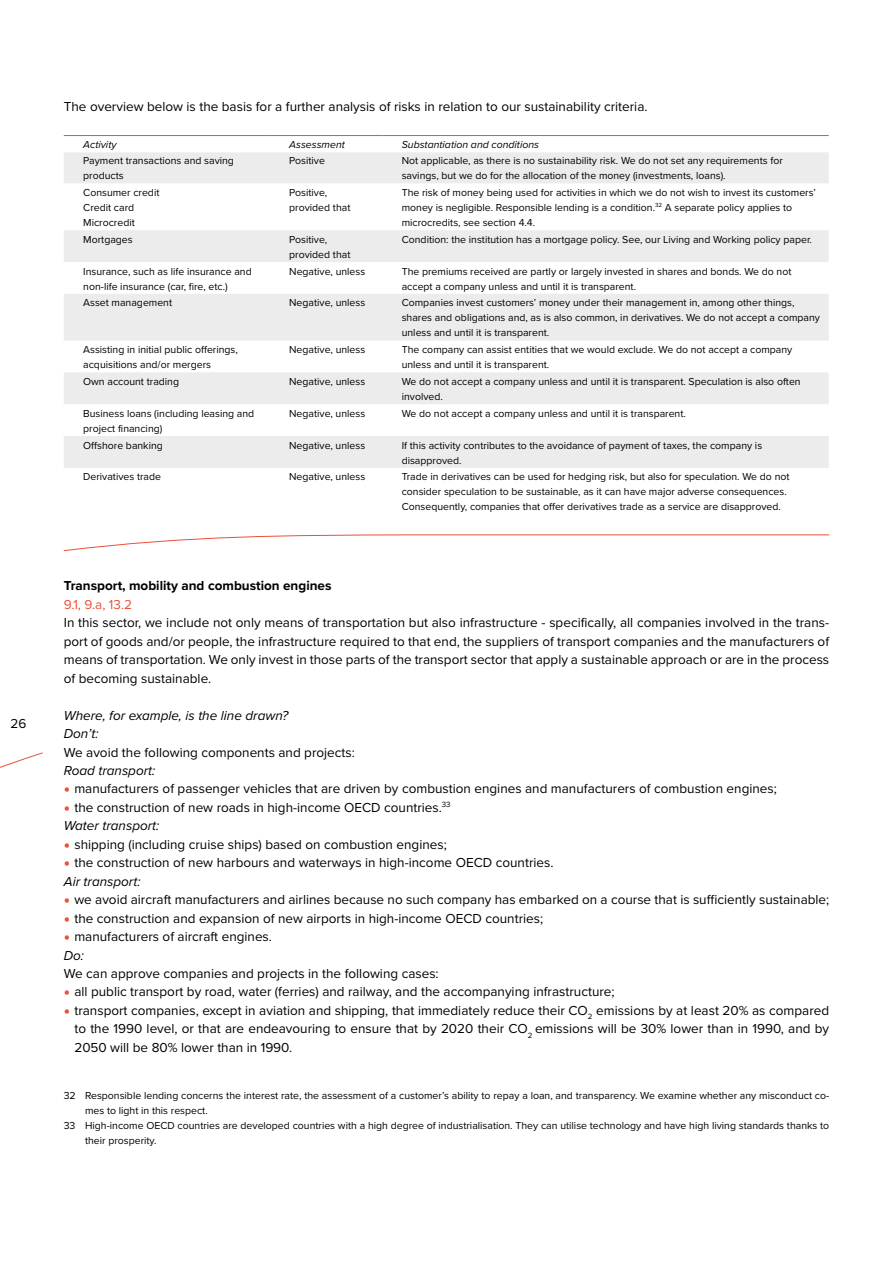
<style>
.page{position:relative;width:893px;height:1263px;background:#fff}
.page>*{position:absolute;margin:0;border:0;box-sizing:border-box;transform-origin:0 0}
.t1{font:13.5px/18.5px "Proxima Nova";color:#000}
.t2{font:italic 13.5px/18.5px "Proxima Nova";color:#000}
.t3{font:700 13.5px "Proxima Nova";color:#000}
.t4{font:13.5px "Proxima Nova";color:#ea503a}
.t5{font:10.5px/15px "Proxima Nova";color:#000}
.t6{font:italic 10.5px "Proxima Nova";color:#000}
.s1{font-family:"Balance Offc";font-weight:900;color:#ea503a}
.s2{font-style:italic}
</style>
<div class="page">
<svg style="left:0;top:752px;width:43px;height:16px"></svg>
<svg style="left:64px;top:152px;width:765px;height:316px;fill:#ececec"></svg>
<hr style="left:64px;top:135px;width:206px;height:1px;background:#ea503a">
<hr style="left:270px;top:135px;width:112px;height:1px;background:#ea503a">
<hr style="left:382px;top:135px;width:447px;height:1px;background:#ea503a">
<svg style="left:63px;top:534px;width:767px;height:17px"></svg>
<p class="t1" style="left:11px;top:714px;width:17px">26</p>
<p class="t1" style="left:64px;top:96px;width:585px">The overview below is the basis for a further analysis of risks in relation to our sustainability criteria.</p>
<p class="t6" style="left:83px;top:137px;width:35px">Activity</p>
<p class="t6" style="left:289px;top:137px;width:57px">Assessment</p>
<p class="t6" style="left:402px;top:137px;width:139px">Substantiation and conditions</p>
<p class="t5" style="left:83px;top:153px;width:152px">Payment transactions and saving products</p>
<p class="t5" style="left:289px;top:153px;width:37px">Positive</p>
<p class="t5" style="left:402px;top:153px;width:383px">Not applicable, as there is no sustainability risk. We do not set any requirements for savings, but we do for the allocation of the money (investments, loans).</p>
<p class="t5" style="left:83px;top:184px;width:78px">Consumer credit<br>Credit card<br>Microcredit</p>
<p class="t5" style="left:289px;top:184px;width:63px">Positive, provided that</p>
<p class="t5" style="left:402px;top:184px;width:416px">The risk of money being used for activities in which we do not wish to invest its customers’ money is negligible. Responsible lending is a condition.<sup>32</sup> A separate policy applies to microcredits, see section 4.4.</p>
<p class="t5" style="left:83px;top:231px;width:51px">Mortgages</p>
<p class="t5" style="left:289px;top:231px;width:63px">Positive, provided that</p>
<p class="t5" style="left:402px;top:231px;width:412px">Condition: the institution has a mortgage policy. See, our Living and Working policy paper.</p>
<p class="t5" style="left:83px;top:263px;width:170px">Insurance, such as life insurance and non-life insurance (car, fire, etc.)</p>
<p class="t5" style="left:289px;top:263px;width:78px">Negative, unless</p>
<p class="t5" style="left:402px;top:263px;width:391px">The premiums received are partly or largely invested in shares and bonds. We do not accept a company unless and until it is transparent.</p>
<p class="t5" style="left:83px;top:295px;width:90px">Asset management</p>
<p class="t5" style="left:289px;top:295px;width:78px">Negative, unless</p>
<p class="t5" style="left:402px;top:295px;width:420px">Companies invest customers’ money under their management in, among other things, shares and obligations and, as is also common, in derivatives. We do not accept a company unless and until it is transparent.</p>
<p class="t5" style="left:83px;top:342px;width:156px">Assisting in initial public offerings, acquisitions and/or mergers</p>
<p class="t5" style="left:289px;top:342px;width:78px">Negative, unless</p>
<p class="t5" style="left:402px;top:342px;width:392px">The company can assist entities that we would exclude. We do not accept a company unless and until it is transparent.</p>
<p class="t5" style="left:83px;top:373px;width:97px">Own account trading</p>
<p class="t5" style="left:289px;top:373px;width:78px">Negative, unless</p>
<p class="t5" style="left:402px;top:373px;width:401px">We do not accept a company unless and until it is transparent. Speculation is also often involved.</p>
<p class="t5" style="left:83px;top:405px;width:173px">Business loans (including leasing and project financing)</p>
<p class="t5" style="left:289px;top:405px;width:78px">Negative, unless</p>
<p class="t5" style="left:402px;top:405px;width:286px">We do not accept a company unless and until it is transparent.</p>
<p class="t5" style="left:83px;top:437px;width:81px">Offshore banking</p>
<p class="t5" style="left:289px;top:437px;width:78px">Negative, unless</p>
<p class="t5" style="left:402px;top:437px;width:362px">If this activity contributes to the avoidance of payment of taxes, the company is disapproved.</p>
<p class="t5" style="left:83px;top:469px;width:79px">Derivatives trade</p>
<p class="t5" style="left:289px;top:469px;width:78px">Negative, unless</p>
<p class="t5" style="left:402px;top:469px;width:389px">Trade in derivatives can be used for hedging risk, but also for speculation. We do not consider speculation to be sustainable, as it can have major adverse consequences.<br>Consequently, companies that offer derivatives trade as a service are disapproved.</p>
<p class="t3" style="left:64px;top:576px;width:269px">Transport, mobility and combustion engines</p>
<p class="t4" style="left:64px;top:594px;width:70px">9.1, 9.a, 13.2</p>
<p class="t1" style="left:64px;top:613px;width:767px;text-align:justify">In this sector, we include not only means of transportation but also infrastructure - specifically, all companies involved in the trans&shy;port of goods and/or people, the infrastructure required to that end, the suppliers of transport companies and the manufacturers of means of transportation. We only invest in those parts of the transport sector that apply a sustainable approach or are in the process of becoming sustainable.</p>
<p class="t2" style="left:64px;top:705px;width:226px">Where, for example, is the line drawn?<br>Don’t:</p>
<p class="t1" style="left:64px;top:742px;width:293px">We avoid the following components and projects:</p>
<p class="t2" style="left:64px;top:761px;width:93px">Road transport:</p>
<p class="t1" style="left:64px;top:779px;width:715px"><span class="s1">•</span> manufacturers of passenger vehicles that are driven by combustion engines and manufacturers of combustion engines;</p>
<p class="t1" style="left:64px;top:798px;width:388px"><span class="s1">•</span> the construction of new roads in high-income OECD countries.<sup>33<br></sup><span class="s2">Water transport:</span></p>
<p class="t1" style="left:64px;top:834px;width:384px"><span class="s1">•</span> shipping (including cruise ships) based on combustion engines;</p>
<p class="t1" style="left:64px;top:853px;width:491px"><span class="s1">•</span> the construction of new harbours and waterways in high-income OECD countries.<br><span class="s2">Air transport:</span></p>
<p class="t1" style="left:64px;top:890px;width:767px"><span class="s1">•</span> we avoid aircraft manufacturers and airlines because no such company has embarked on a course that is sufficiently sustainable;</p>
<p class="t1" style="left:64px;top:908px;width:481px"><span class="s1">•</span> the construction and expansion of new airports in high-income OECD countries;</p>
<p class="t1" style="left:64px;top:927px;width:210px"><span class="s1">•</span> manufacturers of aircraft engines.<br><span class="s2">Do:</span></p>
<p class="t1" style="left:64px;top:964px;width:376px">We can approve companies and projects in the following cases:</p>
<p class="t1" style="left:64px;top:982px;width:552px"><span class="s1">•</span> all public transport by road, water (ferries) and railway, and the accompanying infrastructure;</p>
<p class="t1" style="left:74px;top:1000px;width:756px;text-align:justify;text-indent:-11px"><span class="s1">•</span> transport companies, except in aviation and shipping, that immediately reduce their CO<sub>2</sub> emissions by at least 20% as compared to the 1990 level, or that are endeavouring to ensure that by 2020 their CO<sub>2</sub> emissions will be 30% lower than in 1990, and by 2050 will be 80% lower than in 1990.</p>
<p class="t5" style="left:64px;top:1087px;width:767px">32 Responsible lending concerns the interest rate, the assessment of a customer’s ability to repay a loan, and transparency. We examine whether any misconduct co-</p>
<p class="t5" style="left:85px;top:1102px;width:124px">mes to light in this respect.</p>
<p class="t5" style="left:64px;top:1117px;width:767px">33 High-income OECD countries are developed countries with a high degree of industrialisation. They can utilise technology and have high living standards thanks to</p>
<p class="t5" style="left:85px;top:1132px;width:73px">their prosperity.</p>
</div>
